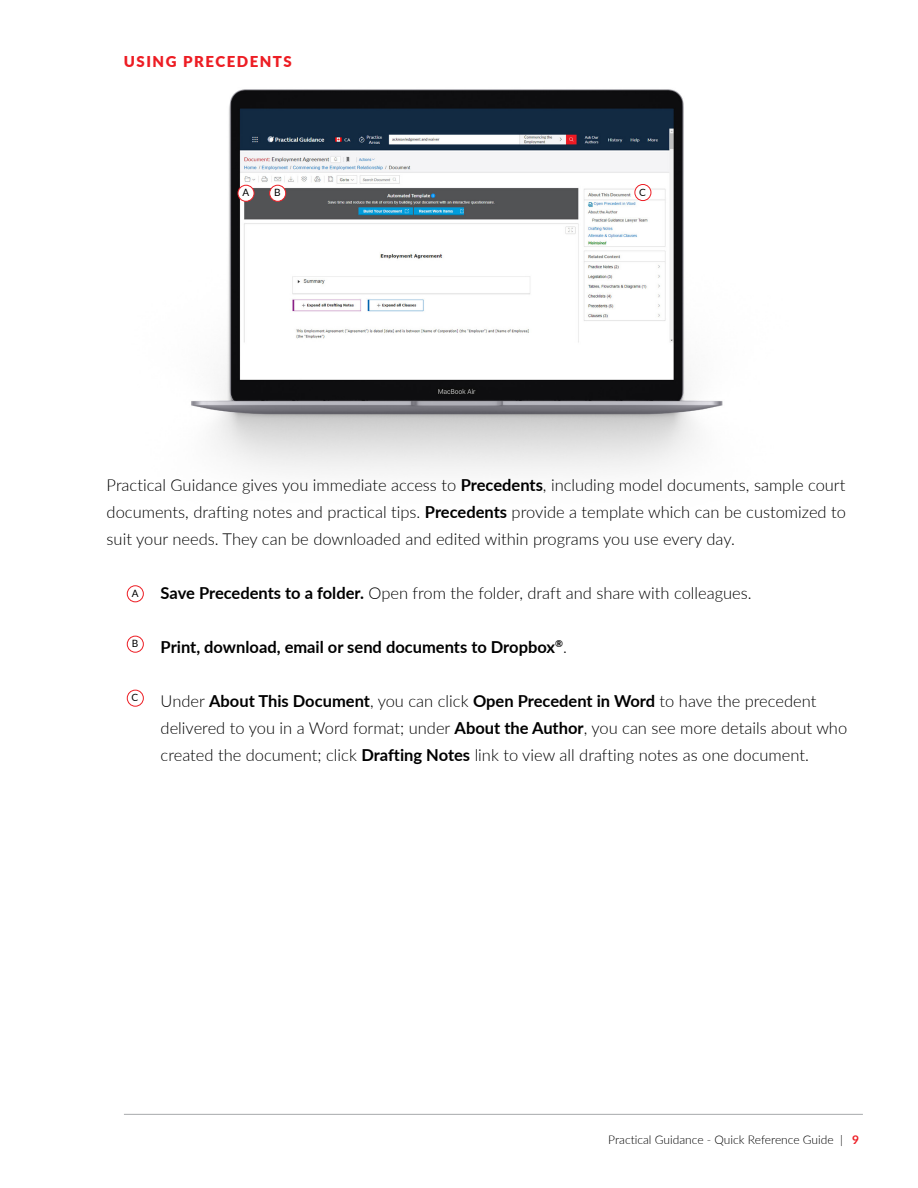
<style>
.page{position:relative;width:918px;height:1188px;background:#fff}
.page>*{position:absolute;margin:0;border:0;box-sizing:border-box;transform-origin:0 0}
.t1{font:300 16.5px/27px "Lato";color:#000;text-align:justify}
.t2{font:700 16.5px "Lato";color:#000}
.t3{font:900 15px "Lato";letter-spacing:.1em;color:#ed1d24}
.t4{font:300 12px "Lato";color:#000}
.t5{font:10.05px "Lato";color:#000}
.s1{font-weight:700}
.s2{font-weight:300}
.s3{font-weight:700;color:#ed1d24}
</style>
<div class="page">
<hr style="left:124px;top:1114px;width:739px;height:1px;background:#a7a9ac">
<img style="left:191px;top:89px;width:532px;height:383px">
<div style="left:238px;top:185px;width:16px;height:16px;background:#fff;border-radius:50%"></div>
<div style="left:238px;top:185px;width:16px;height:17px;border:1px solid #ed1d24;border-radius:50%"></div>
<div style="left:270px;top:185px;width:16px;height:16px;background:#fff;border-radius:50%"></div>
<div style="left:269px;top:185px;width:17px;height:17px;border:1px solid #ed1d24;border-radius:50%"></div>
<div style="left:127px;top:585px;width:17px;height:17px;border:1px solid #ed1d24;border-radius:50%"></div>
<div style="left:127px;top:636px;width:17px;height:17px;border:1px solid #ed1d24;border-radius:50%"></div>
<div style="left:127px;top:690px;width:17px;height:17px;border:1px solid #ed1d24;border-radius:50%"></div>
<div style="left:635px;top:184px;width:16px;height:17px;background:#fff;border-radius:50%"></div>
<div style="left:634px;top:184px;width:17px;height:17px;border:1px solid #ed1d24;border-radius:50%"></div>
<p class="t3" style="left:124px;top:50px;width:169px">USING PRECEDENTS</p>
<p class="t5" style="left:242px;top:186px;width:8px">A</p>
<p class="t5" style="left:274px;top:186px;width:8px">B</p>
<p class="t5" style="left:639px;top:185px;width:8px">C</p>
<p class="t1" style="left:107px;top:471px;width:741px">Practical Guidance gives you immediate access to <span class="s1">Precedents</span>, including model documents, sample court documents, drafting notes and practical tips. <span class="s1">Precedents</span> provide a template which can be customized to suit your needs. They can be downloaded and edited within programs you use every day.</p>
<p class="t5" style="left:132px;top:586px;width:8px">A</p>
<p class="t1" style="left:161px;top:579px;width:593px"><span class="s1">Save Precedents to a folder.</span> Open from the folder, draft and share with colleagues.</p>
<p class="t5" style="left:132px;top:636px;width:8px">B</p>
<p class="t2" style="left:161px;top:635px;width:408px">Print, download, email or send documents to Dropbox<sup>®</sup><span class="s2">.</span></p>
<p class="t5" style="left:132px;top:690px;width:8px">C</p>
<p class="t1" style="left:161px;top:687px;width:688px;text-align:left">Under <span class="s1">About This Document</span>, you can click <span class="s1">Open Precedent in Word</span> to have the precedent delivered to you in a Word format; under <span class="s1">About the Author</span>, you can see more details about who created the document; click <span class="s1">Drafting Notes</span> link to view all drafting notes as one document.</p>
<p class="t4" style="left:608px;top:1131px;width:252px">Practical Guidance - Quick Reference Guide | <span class="s3">9</span></p>
</div>
